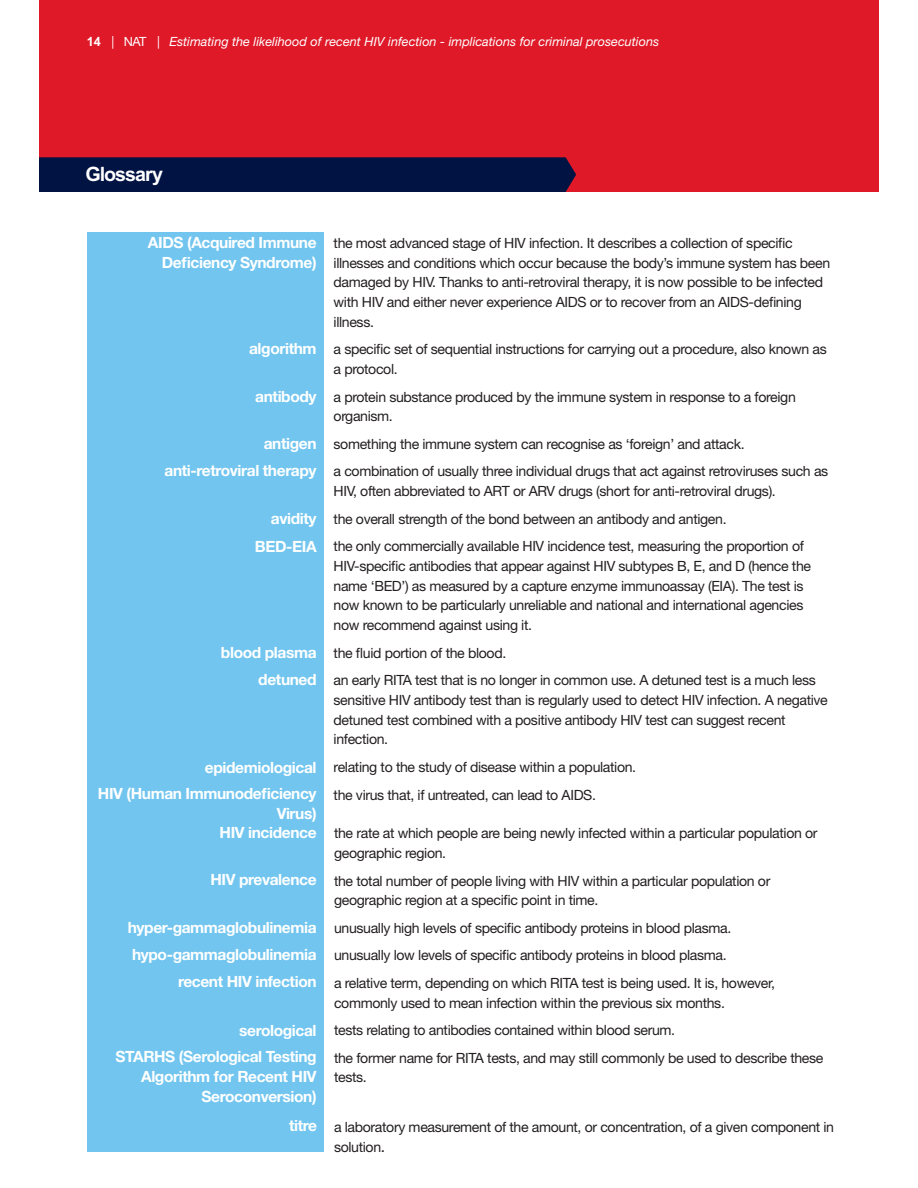
<style>
.page{position:relative;width:918px;height:1188px;background:#fff}
.page>*{position:absolute;margin:0;border:0;box-sizing:border-box;transform-origin:0 0}
.t1{font:700 15.45px/19.8px "Helvetica Neue";letter-spacing:-.025em;color:#fff;text-align:right}
.t2{font:14.1px/19.8px "Helvetica Neue";letter-spacing:-.025em;color:#231f20}
.t3{font:italic 12.75px "Helvetica Neue";color:#fff}
.s1{font-style:normal}
.s2{font-size:15.45px}
</style>
<div class="page">
<div style="left:39px;top:0;width:840px;height:192px;background:#df1928"></div>
<div style="left:87px;top:233px;width:237px;height:919px;background:#71c5ef"></div>
<div style="left:39px;top:157px;width:537px;height:35px;background:#001343"></div>
<p class="t3" style="left:112px;top:37px;width:549px"><span class="s1">| NAT |</span> Estimating the likelihood of recent HIV infection - implications for criminal prosecutions</p>
<p class="t1" style="left:148px;top:234px;width:170px">AIDS (Acquired Immune<br>Deficiency Syndrome)</p>
<p class="t2" style="left:334px;top:234px;width:498px">the most advanced stage of HIV infection. It describes a collection of specific illnesses and conditions which occur because the body’s immune system has been damaged by HIV. Thanks to anti-retroviral therapy, it is now possible to be infected with HIV and either never experience AIDS or to recover from an AIDS-defining illness.</p>
<p class="t2" style="left:334px;top:341px;width:495px">a specific set of sequential instructions for carrying out a procedure, also known as a protocol.</p>
<p class="t2" style="left:334px;top:388px;width:464px">a protein substance produced by the immune system in response to a foreign organism.</p>
<p class="t2" style="left:334px;top:431px;width:496px;line-height:27.5px">something the immune system can recognise as ‘foreign’ and attack.<br>a combination of usually three individual drugs that act against retroviruses such as</p>
<p class="t2" style="left:334px;top:479px;width:472px;line-height:27.5px">HIV, often abbreviated to ART or ARV drugs (short for anti-retroviral drugs).<br>the overall strength of the bond between an antibody and antigen.<br>the only commercially available HIV incidence test, measuring the proportion of</p>
<p class="t2" style="left:334px;top:557px;width:479px">HIV-specific antibodies that appear against HIV subtypes B, E, and D (hence the name ‘BED’) as measured by a capture enzyme immunoassay (EIA). The test is now known to be particularly unreliable and national and international agencies now recommend against using it.</p>
<p class="t2" style="left:334px;top:640px;width:484px;line-height:27.5px">the fluid portion of the blood.<br>an early RITA test that is no longer in common use. A detuned test is a much less</p>
<p class="t2" style="left:334px;top:691px;width:496px">sensitive HIV antibody test than is regularly used to detect HIV infection. A negative detuned test combined with a positive antibody HIV test can suggest recent infection.</p>
<p class="t2" style="left:334px;top:755px;width:304px;line-height:27.5px">relating to the study of disease within a population. the virus that, if untreated, can lead to AIDS.</p>
<p class="t1" style="left:249px;top:340px;width:69px">algorithm</p>
<p class="t1" style="left:255px;top:388px;width:63px">antibody</p>
<p class="t1" style="left:165px;top:431px;width:154px;line-height:26.8px">antigen<br>anti-retroviral therapy</p>
<p class="t1" style="left:255px;top:506px;width:63px;line-height:27.9px">avidity<br>BED-EIA</p>
<p class="t1" style="left:221px;top:641px;width:97px;line-height:26.8px">blood plasma detuned</p>
<p class="t1" style="left:98px;top:756px;width:220px;line-height:26.4px">epidemiological<br>HIV (Human Immunodeficiency</p>
<p class="t1" style="left:277px;top:805px;width:41px">Virus)</p>
<p class="t1" style="left:220px;top:824px;width:99px">HIV incidence</p>
<p class="t1" style="left:210px;top:871px;width:108px">HIV prevalence</p>
<p class="t1" style="left:128px;top:916px;width:190px;line-height:27px">hyper-gammaglobulinemia hypo-gammaglobulinemia recent HIV infection</p>
<p class="t1" style="left:239px;top:1022px;width:79px">serological</p>
<p class="t1" style="left:116px;top:1048px;width:203px">STARHS (Serological Testing<br>Algorithm for Recent HIV<br>Seroconversion)</p>
<p class="t1" style="left:289px;top:1117px;width:30px">titre</p>
<p class="t2" style="left:334px;top:825px;width:485px">the rate at which people are being newly infected within a particular population or geographic region.</p>
<p class="t2" style="left:334px;top:872px;width:438px">the total number of people living with HIV within a particular population or geographic region at a specific point in time.</p>
<p class="t2" style="left:334px;top:915px;width:443px;line-height:27.5px">unusually high levels of specific antibody proteins in blood plasma. unusually low levels of specific antibody proteins in blood plasma.<br>a relative term, depending on which RITA test is being used. It is, however,</p>
<p class="t2" style="left:334px;top:990px;width:491px;line-height:27.5px">commonly used to mean infection within the previous six months.<br>tests relating to antibodies contained within blood serum.<br>the former name for RITA tests, and may still commonly be used to describe these</p>
<p class="t2" style="left:334px;top:1069px;width:34px">tests.</p>
<p class="t2" style="left:334px;top:1118px;width:502px">a laboratory measurement of the amount, or concentration, of a given component in solution<span class="s2">.</span></p>
</div>
